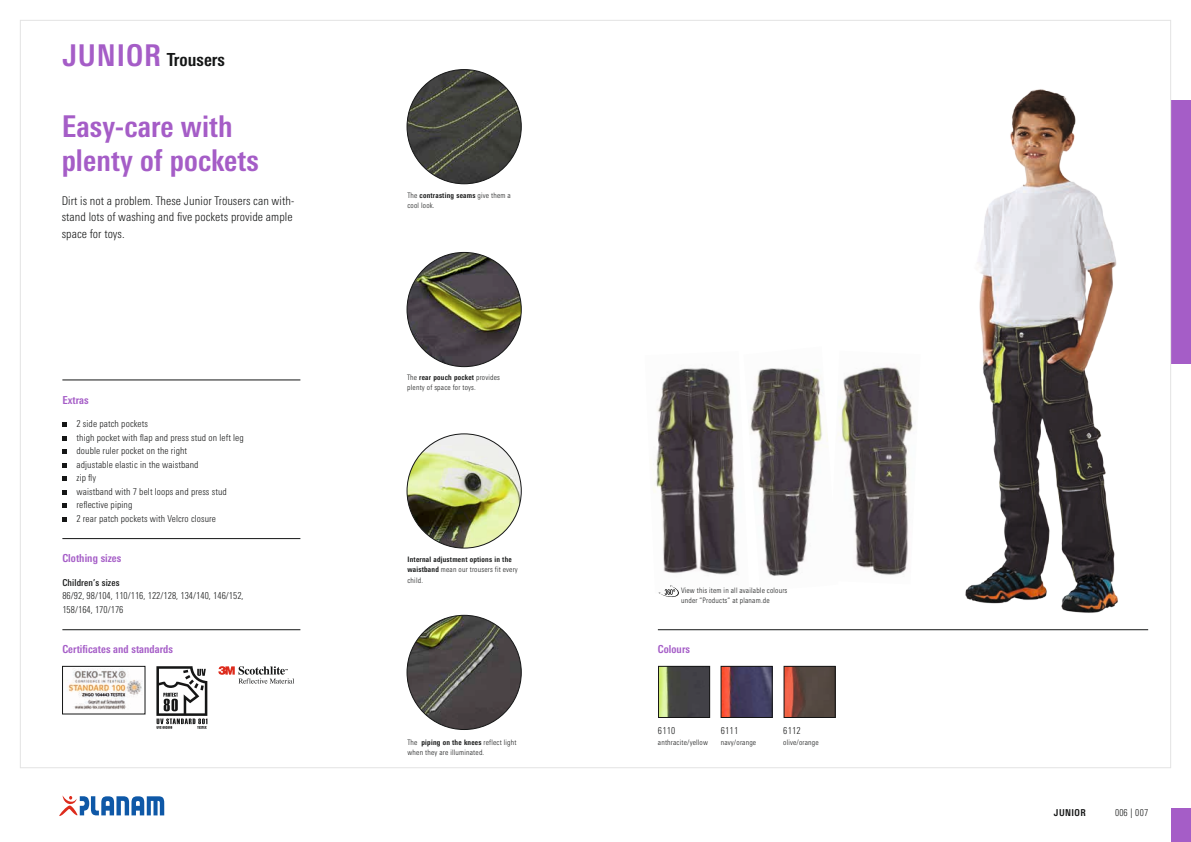
<style>
.page{position:relative;width:1191px;height:842px;background:#fff}
.page>*{position:absolute;margin:0;border:0;box-sizing:border-box;transform-origin:0 0}
.t1{font:700 condensed 30px/33.8px "Univers Next Pro";color:#a55dc7}
.t2{font:700 condensed 18px "Univers Next Pro";color:#151616}
.t3{font:300 condensed 12px/16.9px "Univers Next Pro";letter-spacing:.005em;color:#151616}
.t4{font:700 condensed 11px "Univers Next Pro";letter-spacing:.005em;color:#a55dc7}
.t5{font:300 condensed 9.5px/13.5px "Univers Next Pro";letter-spacing:.01em;color:#151616}
.t6{font:500 condensed 9.5px "Univers Next Pro";letter-spacing:.01em;color:#151616}
.t7{font:700 condensed 9.5px "Univers Next Pro";letter-spacing:.04em;color:#151616}
.t8{font:300 condensed 7.5px/10.1px "Univers Next Pro";letter-spacing:.025em;color:#151616}
.t9{font:700 condensed 7.5px/10.1px "Univers Next Pro";letter-spacing:.03em;color:#151616}
.s1{font-size:30px;color:#a55dc7}
.s2{font-weight:700}
.s3{font-weight:300}
</style>
<div class="page">
<img style="left:723px;top:668px;width:47px;height:48px">
<div style="left:721px;top:666px;width:51px;height:52px;border:1px solid #151616"></div>
<img style="left:660px;top:668px;width:48px;height:48px">
<div style="left:658px;top:666px;width:52px;height:52px;border:1px solid #151616"></div>
<img style="left:897px;top:89px;width:280px;height:542px">
<img style="left:838px;top:351px;width:82px;height:233px">
<img style="left:653px;top:368px;width:84px;height:207px">
<img style="left:750px;top:368px;width:78px;height:208px">
<svg style="left:156px;top:666px;width:51px;height:63px"></svg>
<svg style="left:218px;top:666px;width:76px;height:17px"></svg>
<img style="left:67px;top:669px;width:75px;height:41px">
<div style="left:62px;top:666px;width:83px;height:48px;border:1px solid #151616"></div>
<img style="left:407px;top:70px;width:114px;height:114px;border-radius:57px">
<img style="left:407px;top:615px;width:114px;height:114px;border-radius:57px">
<img style="left:407px;top:434px;width:114px;height:114px;border-radius:57px">
<img style="left:407px;top:252px;width:114px;height:115px;border-radius:57px">
<img style="left:786px;top:668px;width:47px;height:48px">
<div style="left:784px;top:666px;width:51px;height:52px;border:1px solid #151616"></div>
<div style="left:1171px;top:100px;width:20px;height:263px;background:#a55dc7"></div>
<div style="left:1171px;top:808px;width:20px;height:34px;background:#a55dc7"></div>
<svg style="left:59px;top:795px;width:105px;height:21px"></svg>
<svg style="left:658px;top:585px;width:21px;height:12px"></svg>
<hr style="left:62px;top:380px;width:238px;height:1px;background:#151616">
<hr style="left:62px;top:538px;width:238px;height:1px;background:#151616">
<hr style="left:62px;top:629px;width:238px;height:1px;background:#151616">
<svg style="left:62px;top:422px;width:5px;height:5px"></svg>
<svg style="left:62px;top:436px;width:5px;height:5px"></svg>
<svg style="left:62px;top:449px;width:5px;height:5px"></svg>
<svg style="left:62px;top:463px;width:5px;height:5px"></svg>
<svg style="left:62px;top:476px;width:5px;height:5px"></svg>
<svg style="left:62px;top:490px;width:5px;height:5px"></svg>
<svg style="left:62px;top:503px;width:5px;height:5px"></svg>
<svg style="left:62px;top:517px;width:5px;height:5px"></svg>
<hr style="left:658px;top:629px;width:490px;height:1px;background:#151616">
<h2 class="t2" style="left:62px;top:49px;width:164px"><span class="s1">Junior</span> Trousers</h2>
<h1 class="t1" style="left:62px;top:109px;width:199px">Easy-care with plenty of pockets</h1>
<p class="t3" style="left:62px;top:192px;width:234px">Dirt is not a problem. These Junior Trousers can with&shy;stand lots of washing and five pockets provide ample space for toys.</p>
<p class="t4" style="left:62px;top:393px;width:28px">Extras</p>
<p class="t5" style="left:77px;top:417px;width:169px">2 side patch pockets<br>thigh pocket with flap and press stud on left leg double ruler pocket on the right<br>adjustable elastic in the waistband<br>zip fly<br>waistband with 7 belt loops and press stud reflective piping<br>2 rear patch pockets with Velcro closure</p>
<p class="t4" style="left:62px;top:552px;width:60px">Clothing sizes</p>
<p class="t6" style="left:62px;top:577px;width:59px">Children’s sizes</p>
<p class="t5" style="left:62px;top:589px;width:183px">86/92, 98/104, 110/116, 122/128, 134/140, 146/152,<br>158/164, 170/176</p>
<p class="t4" style="left:62px;top:643px;width:112px">Certificates and standards</p>
<p class="t8" style="left:407px;top:190px;width:105px">The <span class="s2">contrasting seams</span> give them a cool look.</p>
<p class="t8" style="left:407px;top:372px;width:94px">The <span class="s2">rear pouch pocket</span> provides plenty of space for toys.</p>
<p class="t9" style="left:407px;top:554px;width:112px">Internal adjustment options in the waistband <span class="s3">mean our trousers fit every child.</span></p>
<p class="t8" style="left:407px;top:737px;width:110px">The <span class="s2">piping on the knees</span> reflect light when they are illuminated.</p>
<p class="t8" style="left:681px;top:585px;width:108px">View this item in all available colours under “Products” at planam.de</p>
<p class="t4" style="left:658px;top:643px;width:33px">Colours</p>
<p class="t5" style="left:658px;top:724px;width:19px">6110</p>
<p class="t8" style="left:658px;top:737px;width:52px">anthracite/yellow</p>
<p class="t5" style="left:720px;top:724px;width:19px">6111</p>
<p class="t8" style="left:720px;top:737px;width:37px">navy/orange</p>
<p class="t5" style="left:783px;top:724px;width:19px">6112</p>
<p class="t8" style="left:783px;top:737px;width:37px">olive/orange</p>
<p class="t7" style="left:1054px;top:806px;width:33px">Junior</p>
<p class="t5" style="left:1115px;top:805px;width:35px">006 | 007</p>
</div>
